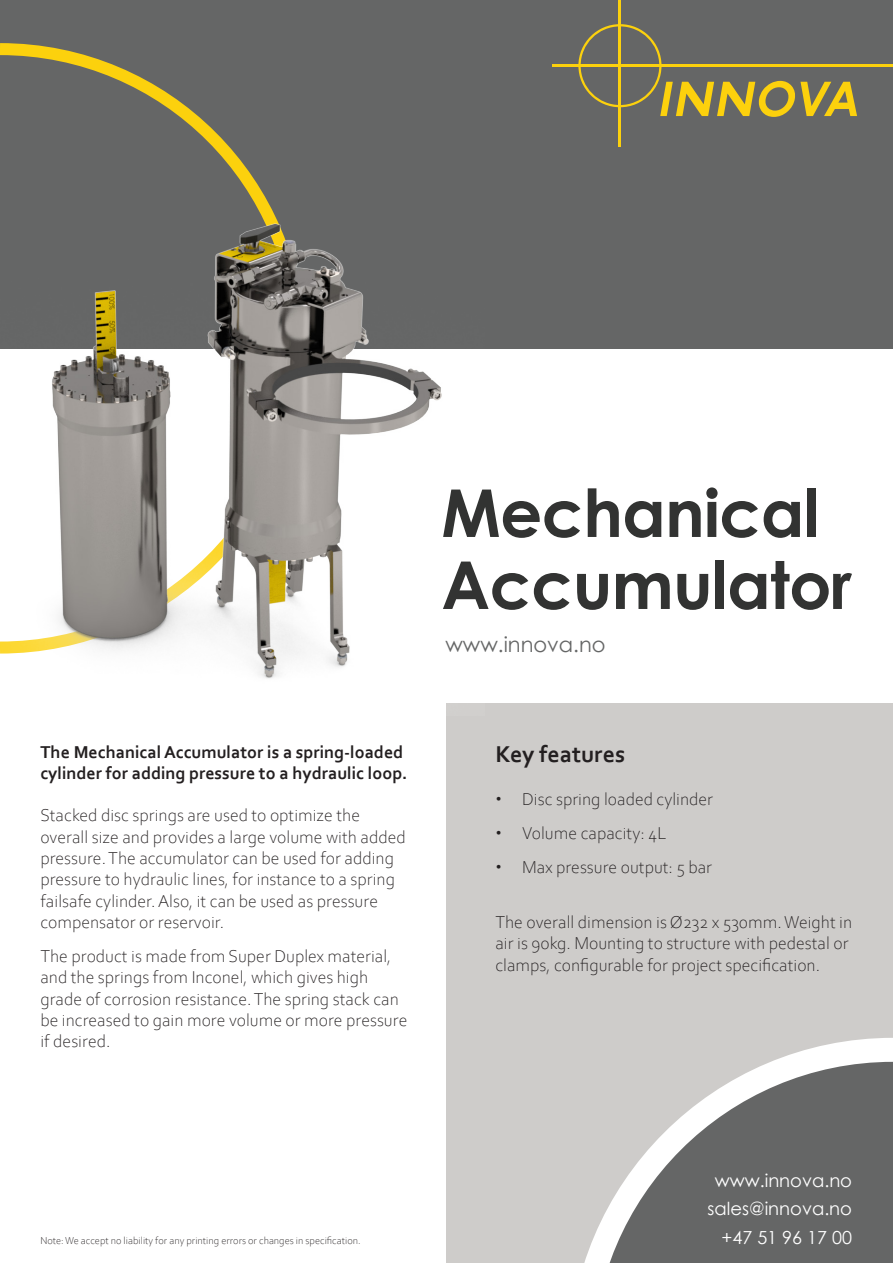
<style>
.page{position:relative;width:893px;height:1263px;background:#fff}
.page>*{position:absolute;margin:0;border:0;box-sizing:border-box;transform-origin:0 0}
.t1{font:700 66px/72px "Century Gothic";letter-spacing:-.01em;color:#323332}
.t2{font:700 24px "Corbel";color:#231f20}
.t3{font:21px "Century Gothic";color:#656666}
.t4{font:300 18px/21.3px "Corbel";color:#231f20}
.t5{font:700 18px/21.3px "Corbel";color:#231f20}
.t6{font:18px/28.5px "Century Gothic";color:#fff;text-align:right}
.t7{font:300 10.5px "Corbel";color:#231f20}
.s1{font-family:"Raleway";font-weight:700}
</style>
<div class="page">
<div style="left:0;top:0;width:893px;height:349px;background:#656666"></div>
<svg style="left:0;top:43px;width:266px;height:155px"></svg>
<svg style="left:578px;top:24px;width:279px;height:93px"></svg>
<hr style="left:619px;top:0;width:2px;height:147px;background:#fcd10d">
<hr style="left:553px;top:65px;width:340px;height:2px;background:#fcd10d">
<div style="left:446px;top:704px;width:447px;height:559px;background:#ceccca"></div>
<img style="left:0;top:198px;width:485px;height:506px">
<svg style="left:584px;top:1038px;width:309px;height:225px"></svg>
<h1 class="t1" style="left:441px;top:474px;width:412px">Mechanical<br>Accumulator</h1>
<p class="t3" style="left:446px;top:630px;width:162px">www.innova.no</p>
<p class="t5" style="left:40px;top:740px;width:369px">The Mechanical Accumulator is a spring-loaded cylinder for adding pressure to a hydraulic loop.</p>
<p class="t4" style="left:40px;top:804px;width:367px">Stacked disc springs are used to optimize the overall size and provides a large volume with added pressure. The accumulator can be used for adding pressure to hydraulic lines, for instance to a spring failsafe cylinder. Also, it can be used as pressure compensator or reservoir.</p>
<p class="t4" style="left:40px;top:945px;width:369px">The product is made from Super Duplex material, and the springs from Inconel, which gives high grade of corrosion resistance. The spring stack can be increased to gain more volume or more pressure if desired.</p>
<h2 class="t2" style="left:495px;top:739px;width:131px">Key features</h2>
<p class="t4" style="left:495px;top:787px;width:219px"><span class="s1">•</span> Disc spring loaded cylinder</p>
<p class="t4" style="left:495px;top:821px;width:173px"><span class="s1">•</span> Volume capacity: 4L</p>
<p class="t4" style="left:495px;top:855px;width:218px"><span class="s1">•</span> Max pressure output: 5 bar</p>
<p class="t4" style="left:495px;top:911px;width:358px">The overall dimension is Ø232 x 530mm. Weight in air is 90kg. Mounting to structure with pedestal or clamps, configurable for project specification.</p>
<p class="t7" style="left:40px;top:1233px;width:322px">Note: We accept no liability for any printing errors or changes in specification.</p>
<p class="t6" style="left:707px;top:1166px;width:146px">www.innova.no sales@innova.no +47 51 96 17 00</p>
</div>
